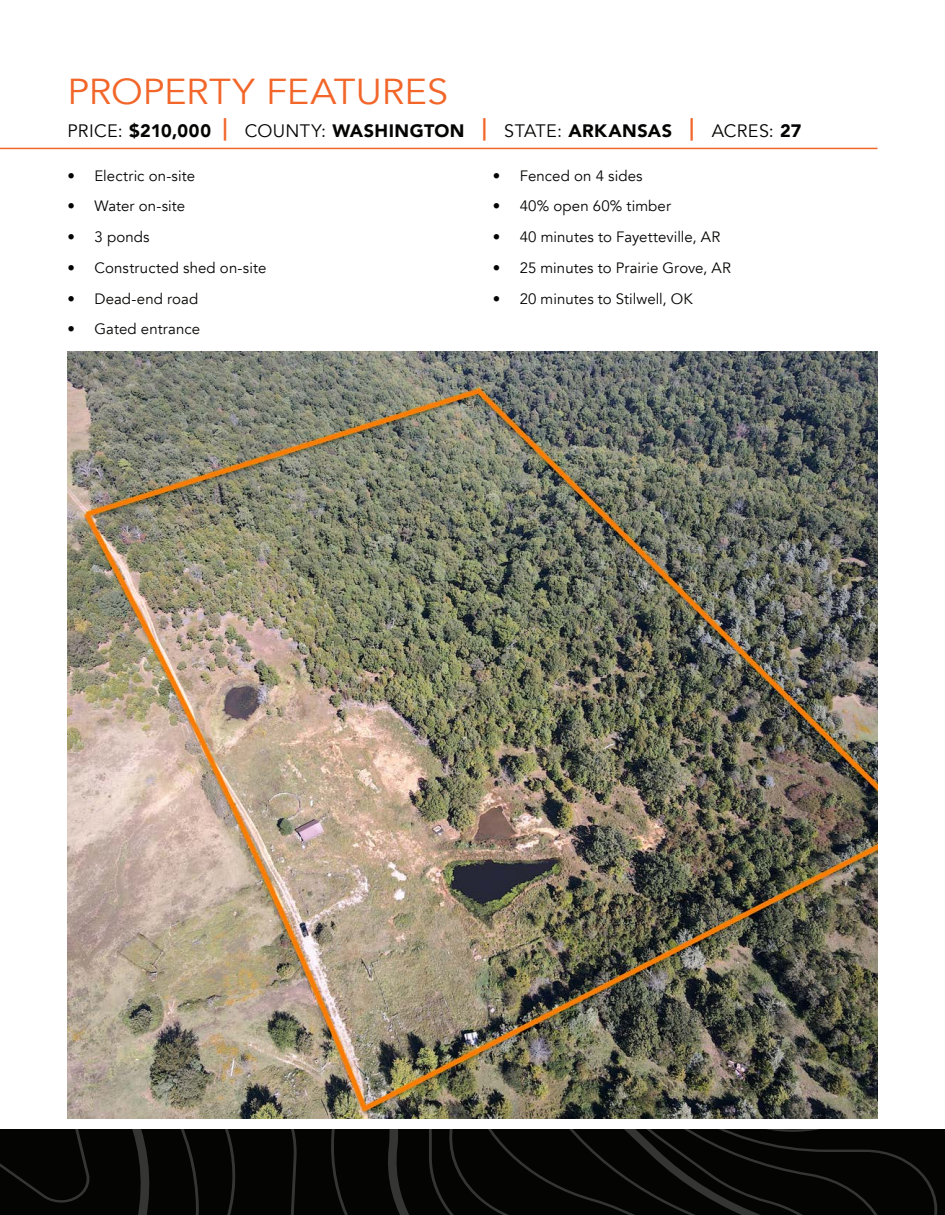
<style>
.page{position:relative;width:945px;height:1215px;background:#fff}
.page>*{position:absolute;margin:0;border:0;box-sizing:border-box;transform-origin:0 0}
.t1{font:36px "Avenir";color:#f2662a;scale:1.05 1}
.t2{font:900 18px "Avenir";letter-spacing:.025em;color:#040503}
.t3{font:15px "Avenir";letter-spacing:.005em;color:#040503}
.s1{font-weight:400}
.s2{font-size:22.5px;color:#f2662a}
</style>
<div class="page">
<img style="left:68px;top:351px;width:810px;height:767px">
<hr style="left:0;top:148px;width:878px;height:1px;background:#f2662a">
<svg style="left:0;top:1129px;width:945px;height:86px;background:#080907"></svg>
<p class="t1" style="left:68px;top:70px;width:364px">PROPERTY FEATURES</p>
<p class="t2" style="left:68px;top:115px;width:736px"><span class="s1">PRICE:</span> $210,000 <span class="s2">|</span> <span class="s1">COUNTY:</span> WASHINGTON <span class="s2">|</span> <span class="s1">STATE:</span> ARKANSAS <span class="s2">|</span> <span class="s1">ACRES:</span> 27</p>
<p class="t3" style="left:68px;top:166px;width:129px">• Electric on-site</p>
<p class="t3" style="left:68px;top:197px;width:119px">• Water on-site</p>
<p class="t3" style="left:68px;top:228px;width:84px">• 3 ponds</p>
<p class="t3" style="left:68px;top:259px;width:200px">• Constructed shed on-site</p>
<p class="t3" style="left:68px;top:289px;width:132px">• Dead-end road</p>
<p class="t3" style="left:68px;top:320px;width:134px">• Gated entrance</p>
<p class="t3" style="left:493px;top:166px;width:151px">• Fenced on 4 sides</p>
<p class="t3" style="left:493px;top:197px;width:180px">• 40% open 60% timber</p>
<p class="t3" style="left:493px;top:228px;width:229px">• 40 minutes to Fayetteville, AR</p>
<p class="t3" style="left:493px;top:259px;width:240px">• 25 minutes to Prairie Grove, AR</p>
<p class="t3" style="left:493px;top:289px;width:202px">• 20 minutes to Stilwell, OK</p>
</div>
